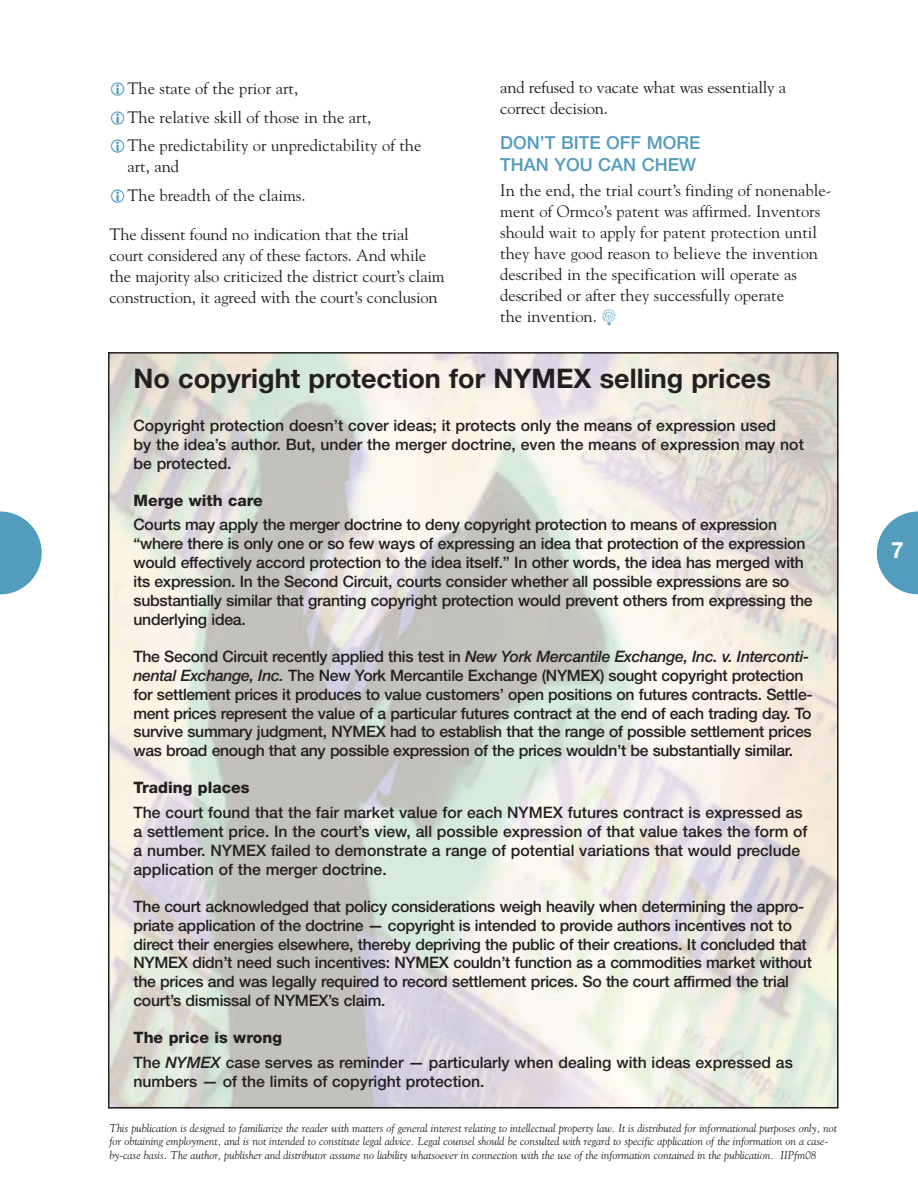
<style>
.page{position:relative;width:918px;height:1188px;background:#fff}
.page>*{position:absolute;margin:0;border:0;box-sizing:border-box;transform-origin:0 0}
.t1{font:700 27px "Helvetica Neue LT Std";color:#231f20}
.t2{font:700 22.5px "Helvetica Neue LT Std";color:#fff}
.t3{font:500 18px/21.6px "Helvetica Neue LT Std";color:#529cbe}
.t4{font:16.5px/21px "Goudy Std";color:#231f20}
.t5{font:500 15.75px/18.9px "Helvetica Neue LT Std";letter-spacing:-.015em;color:#231f20}
.t6{font:800 15.75px "Helvetica Neue LT Std";color:#231f20}
.t7{font:italic 11.25px/13.5px "Goudy Std";color:#231f20}
.s1{font-family:"Df Organics Two Plain";color:#529cbe}
.s2{font-style:italic}
.s3{font-weight:800}
</style>
<div class="page">
<svg style="left:877px;top:512px;width:41px;height:82px"></svg>
<svg style="left:0;top:512px;width:42px;height:82px"></svg>
<img style="left:111px;top:355px;width:724px;height:750px">
<p class="t4" style="left:128px;top:74px;width:295px;line-height:28.5px">The state of the prior art,<br>The relative skill of those in the art,<br>The predictability or unpredictability of the</p>
<p class="t4" style="left:128px;top:152px;width:180px;line-height:28.5px">art, and<br>The breadth of the claims.</p>
<p class="t4" style="left:109px;top:224px;width:337px">The dissent found no indication that the trial court considered any of these factors. And while the majority also criticized the district court’s claim construction, it agreed with the court’s conclusion</p>
<p class="t4" style="left:500px;top:77px;width:287px">and refused to vacate what was essentially a correct decision.</p>
<p class="t3" style="left:500px;top:134px;width:202px">DON’T BITE OFF MORE<br>THAN YOU CAN CHEW</p>
<p class="t4" style="left:500px;top:180px;width:332px">In the end, the trial court’s finding of nonenable&shy;ment of Ormco’s patent was affirmed. Inventors should wait to apply for patent protection until they have good reason to believe the invention described in the specification will operate as described or after they successfully operate<br>the invention. <span class="s1">T</span></p>
<h1 class="t1" style="left:134px;top:369px;width:639px">No copyright protection for NYMEX selling prices</h1>
<p class="t5" style="left:134px;top:417px;width:672px">Copyright protection doesn’t cover ideas; it protects only the means of expression used<br>by the idea’s author. But, under the merger doctrine, even the means of expression may not be protected.</p>
<p class="t6" style="left:134px;top:494px;width:131px">Merge with care</p>
<p class="t5" style="left:134px;top:517px;width:681px">Courts may apply the merger doctrine to deny copyright protection to means of expression “where there is only one or so few ways of expressing an idea that protection of the expression would effectively accord protection to the idea itself.” In other words, the idea has merged with its expression. In the Second Circuit, courts consider whether all possible expressions are so substantially similar that granting copyright protection would prevent others from expressing the underlying idea.</p>
<p class="t5" style="left:134px;top:648px;width:681px">The Second Circuit recently applied this test in <span class="s2">New York Mercantile Exchange, Inc. v. Interconti&shy;nental Exchange, Inc.</span> The New York Mercantile Exchange (NYMEX) sought copyright protection for settlement prices it produces to value customers’ open positions on futures contracts. Settle&shy;ment prices represent the value of a particular futures contract at the end of each trading day. To survive summary judgment, NYMEX had to establish that the range of possible settlement prices was broad enough that any possible expression of the prices wouldn’t be substantially similar.</p>
<p class="t6" style="left:134px;top:782px;width:118px">Trading places</p>
<p class="t5" style="left:134px;top:805px;width:676px">The court found that the fair market value for each NYMEX futures contract is expressed as a settlement price. In the court’s view, all possible expression of that value takes the form of a number. NYMEX failed to demonstrate a range of potential variations that would preclude application of the merger doctrine.</p>
<p class="t5" style="left:134px;top:898px;width:680px">The court acknowledged that policy considerations weigh heavily when determining the appro&shy;priate application of the doctrine — copyright is intended to provide authors incentives not to direct their energies elsewhere, thereby depriving the public of their creations. It concluded that NYMEX didn’t need such incentives: NYMEX couldn’t function as a commodities market without the prices and was legally required to record settlement prices. So the court affirmed the trial court’s dismissal of NYMEX’s claim.</p>
<p class="t5" style="left:134px;top:1027px;width:661px;line-height:24.9px"><span class="s3">The price is wrong<br></span>The <span class="s2">NYMEX</span> case serves as reminder — particularly when dealing with ideas expressed as</p>
<p class="t5" style="left:134px;top:1073px;width:353px">numbers — of the limits of copyright protection.</p>
<p class="t7" style="left:110px;top:1121px;width:729px">This publication is designed to familiarize the reader with matters of general interest relating to intellectual property law. It is distributed for informational purposes only, not for obtaining employment, and is not intended to constitute legal advice. Legal counsel should be consulted with regard to specific application of the information on a case&shy;by-case basis. The author, publisher and distributor assume no liability whatsoever in connection with the use of the information contained in the publication. IIPfm08</p>
<h2 class="t2" style="left:891px;top:542px;width:14px">7</h2>
</div>
